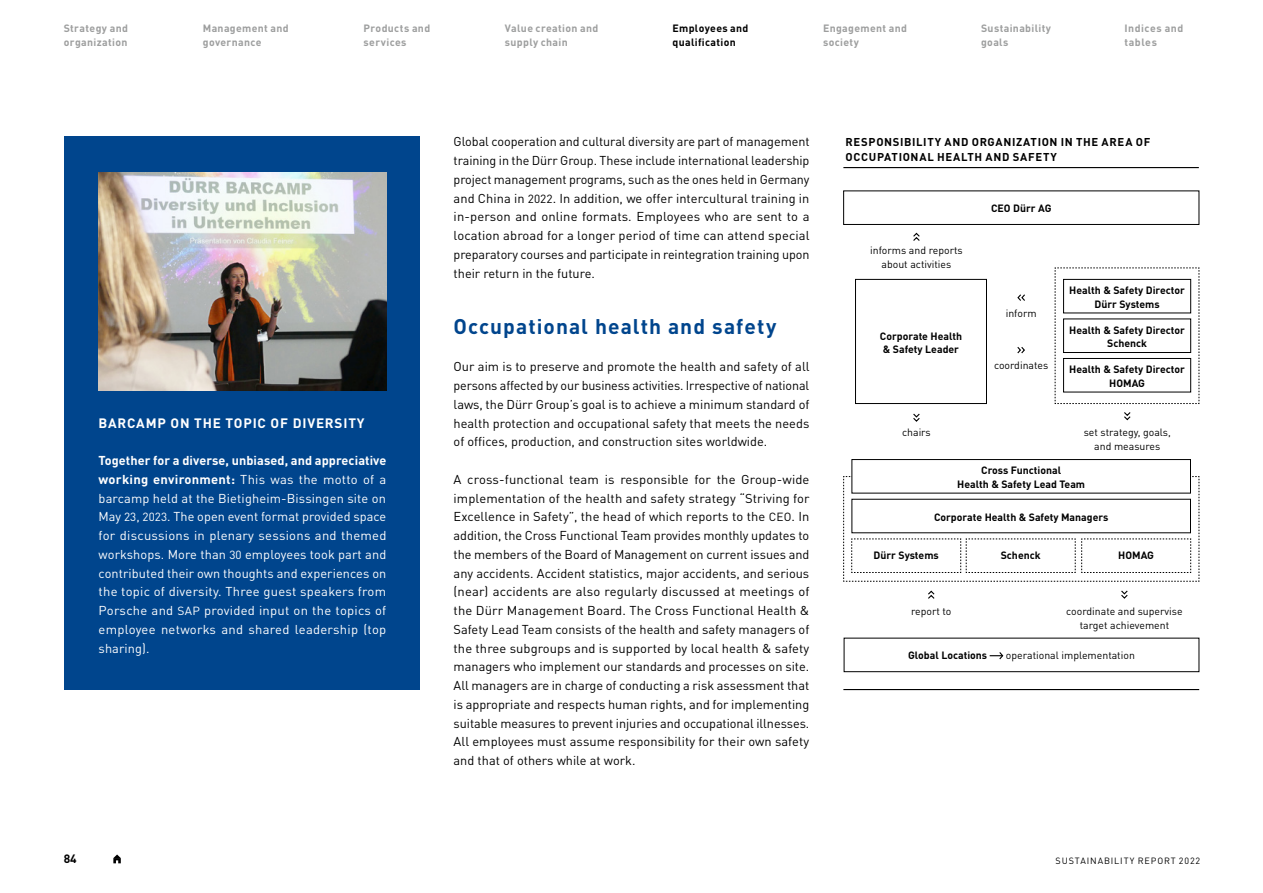
<style>
.page{position:relative;width:1263px;height:893px;background:#fff}
.page>*{position:absolute;margin:0;border:0;box-sizing:border-box;transform-origin:0 0}
.t1{font:700 21px "DIN Pro";letter-spacing:.05em;color:#00458d}
.t2{font:700 13.5px "DIN Pro";letter-spacing:.06em;color:#fff}
.t3{font:12.75px/18.8px "DIN Pro";color:#000;text-align:justify}
.t4{font:12.75px/18.8px "DIN Pro";letter-spacing:.02em;color:#fff;text-align:justify}
.t5{font:700 12px "DIN Pro";color:#000}
.t6{font:700 11.25px/15px "DIN Pro";letter-spacing:.055em;color:#000}
.t7{font:700 10.5px/13.5px "DIN Pro";color:#000;text-align:center}
.t8{font:10.5px/13.5px "DIN Pro";color:#000;text-align:center}
.t9{font:700 10.5px/13.5px "DIN Pro";letter-spacing:.035em;color:#9d9e9e}
.t10{font:700 10.5px/13.5px "DIN Pro";letter-spacing:.03em;color:#000}
.t11{font:700 10.5px/13.5px "DIN Pro";letter-spacing:.055em;color:#9d9e9e}
.t12{font:9px "DIN Pro";letter-spacing:.095em;color:#000}
.s1{font-weight:700}
.s2{font-size:11.7px}
</style>
<div class="page">
<svg style="left:913px;top:232px;width:7px;height:9px"></svg>
<div style="left:855px;top:279px;width:132px;height:125px;border:1px solid #000"></div>
<svg style="left:913px;top:413px;width:7px;height:9px"></svg>
<svg style="left:990px;top:652px;width:14px;height:8px"></svg>
<div style="left:844px;top:638px;width:355px;height:34px;border:1px solid #000"></div>
<hr style="left:843px;top:689px;width:356px;height:1px;background:#000">
<hr style="left:843px;top:167px;width:356px;height:1px;background:#000">
<svg style="left:928px;top:590px;width:7px;height:9px"></svg>
<svg style="left:1121px;top:590px;width:7px;height:9px"></svg>
<svg style="left:843px;top:476px;width:357px;height:106px"></svg>
<div style="left:843px;top:191px;width:356px;height:34px;border:1px solid #000"></div>
<div style="left:852px;top:460px;width:338px;height:33px;background:#fff"></div>
<div style="left:852px;top:459px;width:339px;height:34px;border:1px solid #000"></div>
<svg style="left:1055px;top:267px;width:145px;height:137px"></svg>
<svg style="left:1124px;top:412px;width:7px;height:9px"></svg>
<svg style="left:1017px;top:294px;width:8px;height:7px"></svg>
<svg style="left:1017px;top:347px;width:8px;height:7px"></svg>
<div style="left:65px;top:137px;width:355px;height:553px;background:#00458d"></div>
<img style="left:98px;top:173px;width:288px;height:217px">
<svg style="left:113px;top:854px;width:8px;height:9px"></svg>
<p class="t9" style="left:64px;top:21px;width:66px">Strategy and organization</p>
<p class="t9" style="left:364px;top:21px;width:68px">Products and services</p>
<p class="t9" style="left:505px;top:21px;width:95px">Value creation and supply chain</p>
<p class="t9" style="left:823px;top:21px;width:85px">Engagement and society</p>
<p class="t9" style="left:981px;top:21px;width:72px">Sustainability goals</p>
<p class="t9" style="left:203px;top:21px;width:87px">Management and governance</p>
<p class="t10" style="left:672px;top:21px;width:77px">Employees and qualification</p>
<p class="t11" style="left:1124px;top:21px;width:61px">Indices and tables</p>
<p class="t2" style="left:99px;top:411px;width:268px">BARCAMP ON THE TOPIC OF DIVERSITY</p>
<p class="t4" style="left:99px;top:450px;width:289px"><span class="s1">Together for a diverse, unbiased, and appreciative working environment:</span> This was the motto of a barcamp held at the Bietigheim-Bissingen site on May <span class="s2">23</span>, <span class="s2">2023</span>. The open event format provided space for discussions in plenary sessions and themed workshops. More than <span class="s2">30</span> employees took part and contributed their own thoughts and experiences on the topic of diversity. Three guest speakers from Porsche and <span class="s2">SAP</span> provided input on the topics of employee networks and shared leadership (top sharing).</p>
<p class="t3" style="left:454px;top:131px;width:357px">Global cooperation and cultural diversity are part of management training in the Dürr Group. These include international leadership project management programs, such as the ones held in Germany and China in <span class="s2">2022</span>. In addition, we offer intercultural training in in-person and online formats. Employees who are sent to a location abroad for a longer period of time can attend special preparatory courses and participate in reintegration training upon their return in the future.</p>
<h1 class="t1" style="left:454px;top:309px;width:324px">Occupational health and safety</h1>
<p class="t3" style="left:454px;top:356px;width:357px">Our aim is to preserve and promote the health and safety of all persons affected by our business activities. Irrespective of national laws, the Dürr Group’s goal is to achieve a minimum standard of health protection and occupational safety that meets the needs of offices, production, and construction sites worldwide.</p>
<p class="t3" style="left:454px;top:469px;width:357px">A cross-functional team is responsible for the Group-wide implementation of the health and safety strategy “Striving for Excellence in Safety”, the head of which reports to the <span class="s2">CEO</span>. In addition, the Cross Functional Team provides monthly updates to the members of the Board of Management on current issues and any accidents. Accident statistics, major accidents, and serious (near) accidents are also regularly discussed at meetings of the Dürr Management Board. The Cross Functional Health &amp; Safety Lead Team consists of the health and safety managers of the three subgroups and is supported by local health &amp; safety managers who implement our standards and processes on site.<br>All managers are in charge of conducting a risk assessment that is appropriate and respects human rights, and for implementing suitable measures to prevent injuries and occupational illnesses.<br>All employees must assume responsibility for their own safety and that of others while at work.</p>
<p class="t6" style="left:845px;top:133px;width:306px">RESPONSIBILITY AND ORGANIZATION IN THE AREA OF<br>OCCUPATIONAL HEALTH AND SAFETY</p>
<p class="t8" style="left:870px;top:243px;width:94px">informs and reports about activities</p>
<p class="t7" style="left:880px;top:328px;width:84px;text-align:left">Corporate Health &amp; Safety Leader</p>
<p class="t8" style="left:902px;top:425px;width:30px">chairs</p>
<p class="t7" style="left:991px;top:201px;width:62px">CEO Dürr AG</p>
<p class="t8" style="left:1006px;top:305px;width:32px">inform</p>
<p class="t8" style="left:994px;top:357px;width:56px">coordinates</p>
<p class="t7" style="left:1069px;top:282px;width:117px">Health &amp; Safety Director<br>Dürr Systems</p>
<p class="t7" style="left:1069px;top:322px;width:117px">Health &amp; Safety Director<br>Schenck</p>
<p class="t7" style="left:1069px;top:361px;width:117px">Health &amp; Safety Director<br>HOMAG</p>
<p class="t8" style="left:1084px;top:425px;width:89px">set strategy, goals, and measures</p>
<p class="t7" style="left:957px;top:463px;width:129px">Cross Functional<br>Health &amp; Safety Lead Team</p>
<p class="t7" style="left:934px;top:509px;width:176px">Corporate Health &amp; Safety Managers</p>
<p class="t7" style="left:874px;top:548px;width:67px">Dürr Systems</p>
<p class="t7" style="left:1001px;top:548px;width:41px">Schenck</p>
<p class="t7" style="left:1118px;top:548px;width:37px">HOMAG</p>
<p class="t8" style="left:911px;top:603px;width:42px">report to</p>
<p class="t8" style="left:1066px;top:603px;width:118px">coordinate and supervise target achievement</p>
<p class="t7" style="left:908px;top:647px;width:81px">Global Locations</p>
<p class="t8" style="left:1006px;top:647px;width:130px">operational implementation</p>
<p class="t5" style="left:64px;top:849px;width:15px">84</p>
<p class="t12" style="left:1055px;top:854px;width:146px">SUSTAINABILITY REPORT 2022</p>
</div>
